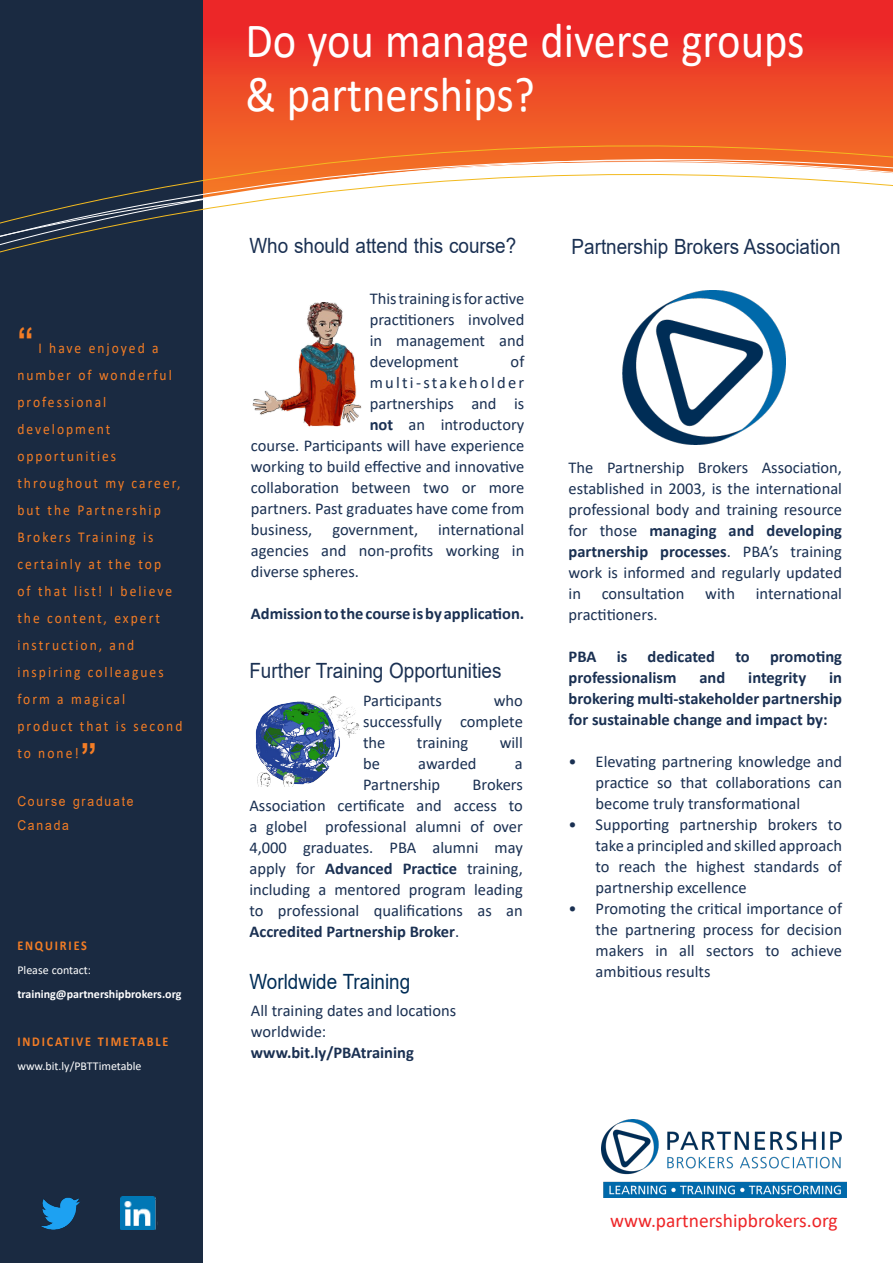
<style>
.page{position:relative;width:893px;height:1263px;background:#fff}
.page>*{position:absolute;margin:0;border:0;box-sizing:border-box;transform-origin:0 0}
.t1{font:49.5px/54px "Calibri";color:#fff;scale:.9 1}
.t2{font:700 36px "Arial";color:#f47d25;scale:.9 1}
.t3{font:21px "Arial";color:#1a3052;scale:.9 1}
.t4{font:21px "Arial";color:#002d56;scale:.9 1}
.t5{font:19.5px "Calibri";color:#ee2628}
.t6{font:16.5px/21px "Calibri";color:#1a3052;text-align:justify}
.t7{font:700 16.5px/21px "Calibri";color:#1a3052}
.t8{font:16.5px "Calibri";letter-spacing:.135em;color:#1a3052}
.t9{font:15px/27px "Calibri";letter-spacing:.15em;color:#f47d25;scale:.9 1}
.t10{font:700 13.5px "Calibri";letter-spacing:.15em;color:#f47d25;scale:.9 1}
.t11{font:13.5px "Arial";letter-spacing:.15em;color:#f47d25;scale:.9 1}
.t12{font:12px "Calibri";color:#fff}
.t13{font:700 12px "Calibri";color:#fff}
.s1{font-weight:700}
</style>
<div class="page">
<svg style="left:203px;top:0;width:690px;height:145px;background:#ed4127"></svg>
<div style="left:0;top:0;width:203px;height:1263px;background:#1a2a41"></div>
<svg style="left:0;top:145px;width:893px;height:108px"></svg>
<img style="left:602px;top:1119px;width:244px;height:78px">
<img style="left:253px;top:302px;width:108px;height:124px">
<img style="left:255px;top:696px;width:105px;height:91px">
<img style="left:623px;top:290px;width:162px;height:154px">
<img style="left:120px;top:1196px;width:36px;height:34px">
<img style="left:41px;top:1197px;width:39px;height:33px">
<p class="t2" style="left:17px;top:315px;width:19px">“</p>
<p class="t9" style="left:17px;top:334px;width:185px;text-indent:21px">I have enjoyed a number of wonderful professional development opportunities throughout my career, but the Partnership<br>Brokers Training is certainly at the top<br>of that list! I believe the content, expert instruction, and inspiring colleagues form a magical product that is second to none!</p>
<p class="t2" style="left:81px;top:731px;width:19px">”</p>
<p class="t11" style="left:17px;top:792px;width:131px">Course graduate</p>
<p class="t11" style="left:17px;top:816px;width:59px">Canada</p>
<p class="t10" style="left:17px;top:936px;width:79px">ENQUIRIES</p>
<p class="t12" style="left:17px;top:962px;width:75px">Please contact:</p>
<p class="t13" style="left:17px;top:986px;width:166px">training@partnershipbrokers.org</p>
<p class="t10" style="left:17px;top:1032px;width:169px">INDICATIVE TIMETABLE</p>
<p class="t12" style="left:17px;top:1058px;width:126px">www.bit.ly/PBTTimetable</p>
<p class="t1" style="left:245px;top:13px;width:623px">Do you manage diverse groups &amp; partnerships?</p>
<p class="t3" style="left:249px;top:231px;width:298px">Who should attend this course?</p>
<p class="t6" style="left:370px;top:287px;width:156px">This training is for active practitioners involved in management and development</p>
<p class="t6" style="left:511px;top:350px;width:15px">of</p>
<p class="t8" style="left:370px;top:371px;width:156px">multi-stakeholder</p>
<p class="t6" style="left:370px;top:392px;width:156px">partnerships and is</p>
<p class="t6" style="left:370px;top:413px;width:156px"><span class="s1">not</span> an introductory</p>
<p class="t6" style="left:251px;top:434px;width:275px">course. Participants will have experience</p>
<p class="t6" style="left:251px;top:455px;width:275px">working to build effective and innovative</p>
<p class="t6" style="left:251px;top:476px;width:275px">collaboration between two or more</p>
<p class="t6" style="left:251px;top:497px;width:275px">partners. Past graduates have come from</p>
<p class="t6" style="left:251px;top:518px;width:275px">business, government, international</p>
<p class="t6" style="left:251px;top:539px;width:275px">agencies and non-profits working in</p>
<p class="t6" style="left:251px;top:560px;width:110px">diverse spheres.</p>
<p class="t7" style="left:251px;top:603px;width:275px">Admission to the course is by application.</p>
<p class="t3" style="left:249px;top:657px;width:282px">Further Training Opportunities</p>
<p class="t6" style="left:363px;top:689px;width:161px;text-indent:131px">who successfully complete the</p>
<p class="t6" style="left:363px;top:689px;width:80px">Participants</p>
<p class="t6" style="left:417px;top:731px;width:53px">training</p>
<p class="t6" style="left:500px;top:731px;width:25px">will</p>
<p class="t6" style="left:363px;top:752px;width:18px">be</p>
<p class="t6" style="left:418px;top:752px;width:60px">awarded</p>
<p class="t6" style="left:515px;top:752px;width:9px">a</p>
<p class="t6" style="left:363px;top:773px;width:79px">Partnership</p>
<p class="t6" style="left:249px;top:773px;width:275px;text-indent:223px">Brokers Association certificate and access to a globel professional alumni of over 4,000 graduates. PBA alumni may apply for <span class="s1">Advanced Practice</span> training, including a mentored program leading to professional qualifications as an <span class="s1">Accredited Partnership Broker</span>.</p>
<p class="t4" style="left:249px;top:967px;width:180px">Worldwide Training</p>
<p class="t6" style="left:251px;top:999px;width:207px;text-align:left">All training dates and locations worldwide: <span class="s1">www.bit.ly/PBAtraining</span></p>
<p class="t3" style="left:572px;top:233px;width:300px">Partnership Brokers Association</p>
<p class="t6" style="left:569px;top:456px;width:275px">The Partnership Brokers Association, established in 2003, is the international professional body and training resource for those <span class="s1">managing and developing partnership processes</span>. PBA’s training work is informed and regularly updated in</p>
<p class="t6" style="left:602px;top:582px;width:84px">consultation</p>
<p class="t6" style="left:705px;top:582px;width:31px">with</p>
<p class="t6" style="left:756px;top:582px;width:88px">international</p>
<p class="t6" style="left:569px;top:603px;width:91px">practitioners.</p>
<p class="t7" style="left:569px;top:646px;width:275px">PBA is dedicated to promoting professionalism</p>
<p class="t7" style="left:699px;top:667px;width:27px">and</p>
<p class="t7" style="left:748px;top:667px;width:59px">integrity</p>
<p class="t7" style="left:569px;top:667px;width:275px;text-align:justify;text-indent:261px">in brokering multi-stakeholder partnership for sustainable change and impact by:</p>
<p class="t6" style="left:596px;top:750px;width:248px;text-indent:-27px">• Elevating partnering knowledge and practice so that collaborations can become truly transformational</p>
<p class="t6" style="left:596px;top:813px;width:248px;text-indent:-27px">• Supporting partnership brokers to take a principled and skilled approach to reach the highest standards of partnership excellence</p>
<p class="t6" style="left:596px;top:897px;width:248px;text-indent:-27px">• Promoting the critical importance of the partnering process for decision makers in all sectors to achieve ambitious results</p>
<p class="t5" style="left:610px;top:1207px;width:229px">www.partnershipbrokers.org</p>
</div>
